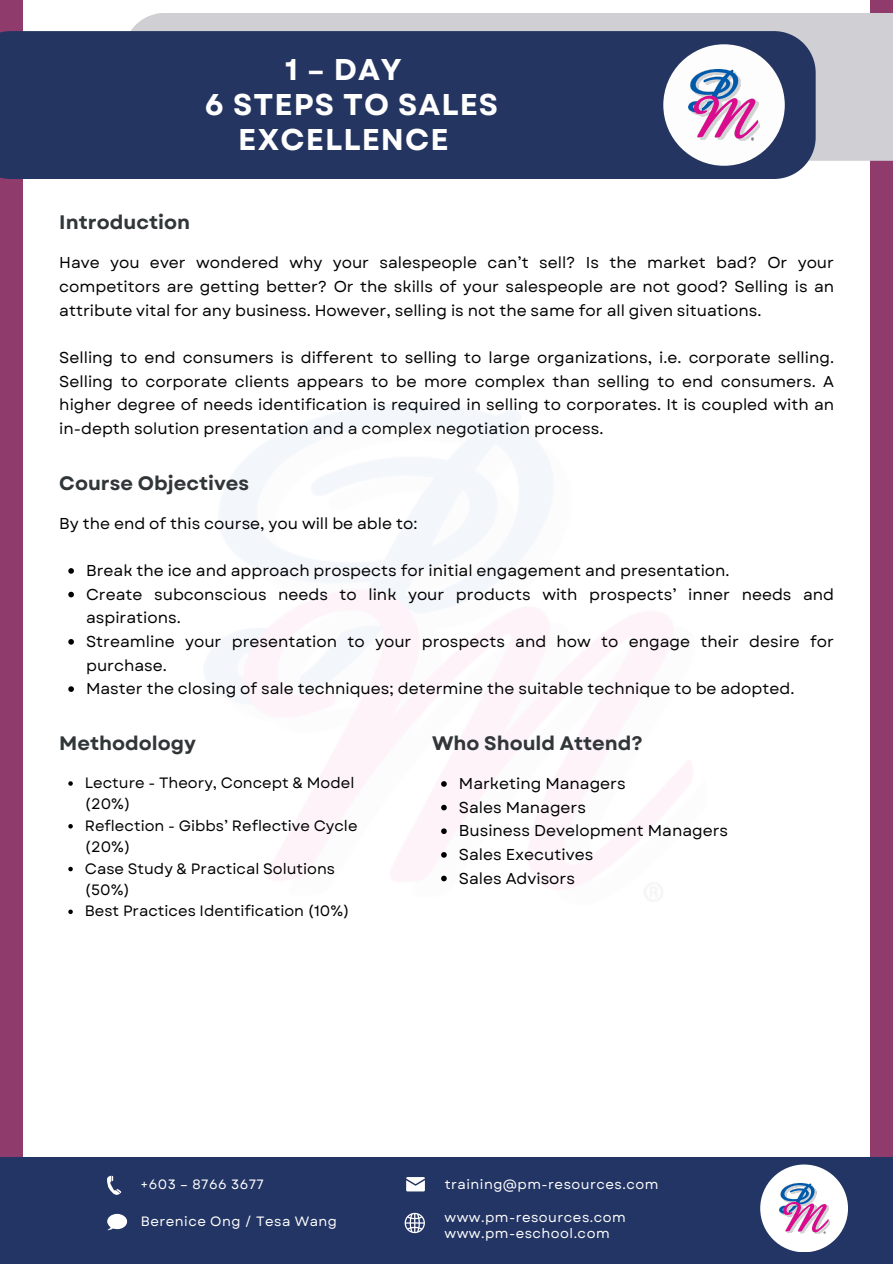
<style>
.page{position:relative;width:893px;height:1264px;background:#fff}
.page>*{position:absolute;margin:0;border:0;box-sizing:border-box;transform-origin:0 0}
.t1{font:700 30px/34.8px "Garet";letter-spacing:.035em;color:#fff;text-align:center}
.t2{font:700 19.5px "Garet";color:#313638}
.t3{font:15.75px/23.7px "Garet";color:#000;text-align:justify}
.t4{font:15px/21.3px "Garet";color:#000}
.t5{font:13.5px "Garet";letter-spacing:.035em;color:#fff}
</style>
<div class="page">
<div style="left:0;top:0;width:892px;height:1156px;background:#8f3c6d"></div>
<div style="left:23px;top:0;width:846px;height:1214px;background:#fff"></div>
<div style="left:131px;top:13px;width:761px;height:148px;background:#d0d0d4"></div>
<div style="left:0;top:31px;width:815px;height:148px;background:#233560"></div>
<img style="left:204px;top:404px;width:488px;height:498px">
<div style="left:663px;top:44px;width:121px;height:122px;background:#fdfdfd;border-radius:50%"></div>
<img style="left:688px;top:70px;width:71px;height:70px">
<svg style="left:68px;top:568px;width:6px;height:5px"></svg>
<svg style="left:68px;top:591px;width:6px;height:6px"></svg>
<svg style="left:68px;top:639px;width:6px;height:5px"></svg>
<svg style="left:68px;top:686px;width:6px;height:6px"></svg>
<svg style="left:68px;top:781px;width:5px;height:4px"></svg>
<svg style="left:68px;top:824px;width:5px;height:4px"></svg>
<svg style="left:68px;top:866px;width:5px;height:5px"></svg>
<svg style="left:68px;top:909px;width:5px;height:5px"></svg>
<svg style="left:441px;top:781px;width:5px;height:5px"></svg>
<svg style="left:441px;top:804px;width:5px;height:6px"></svg>
<svg style="left:441px;top:828px;width:5px;height:6px"></svg>
<svg style="left:441px;top:852px;width:5px;height:5px"></svg>
<svg style="left:441px;top:875px;width:5px;height:6px"></svg>
<div style="left:0;top:1156px;width:892px;height:107px;background:#233564"></div>
<svg style="left:107px;top:1175px;width:14px;height:19px"></svg>
<svg style="left:107px;top:1213px;width:20px;height:17px"></svg>
<svg style="left:406px;top:1177px;width:19px;height:14px"></svg>
<svg style="left:404px;top:1212px;width:21px;height:21px"></svg>
<div style="left:760px;top:1164px;width:87px;height:88px;background:#fff;border-radius:50%"></div>
<img style="left:779px;top:1183px;width:50px;height:50px">
<p class="t1" style="left:285px;top:52px;width:118px">1 – DAY</p>
<p class="t1" style="left:205px;top:87px;width:295px">6 STEPS TO SALES<br>EXCELLENCE</p>
<p class="t2" style="left:59px;top:208px;width:132px">Introduction</p>
<p class="t3" style="left:59px;top:251px;width:776px">Have you ever wondered why your salespeople can’t sell? Is the market bad? Or your competitors are getting better? Or the skills of your salespeople are not good? Selling is an attribute vital for any business. However, selling is not the same for all given situations.</p>
<p class="t3" style="left:59px;top:346px;width:776px">Selling to end consumers is different to selling to large organizations, i.e. corporate selling.<br>Selling to corporate clients appears to be more complex than selling to end consumers. A higher degree of needs identification is required in selling to corporates. It is coupled with an in-depth solution presentation and a complex negotiation process.</p>
<p class="t2" style="left:59px;top:469px;width:191px">Course Objectives</p>
<p class="t3" style="left:59px;top:511px;width:359px">By the end of this course, you will be able to:</p>
<p class="t3" style="left:86px;top:558px;width:645px">Break the ice and approach prospects for initial engagement and presentation.</p>
<p class="t3" style="left:86px;top:582px;width:749px">Create subconscious needs to link your products with prospects’ inner needs and aspirations.</p>
<p class="t3" style="left:86px;top:629px;width:749px">Streamline your presentation to your prospects and how to engage their desire for purchase.</p>
<p class="t3" style="left:86px;top:677px;width:709px">Master the closing of sale techniques; determine the suitable technique to be adopted.</p>
<p class="t2" style="left:59px;top:729px;width:138px">Methodology</p>
<p class="t4" style="left:85px;top:772px;width:271px">Lecture - Theory, Concept &amp; Model (20%)</p>
<p class="t4" style="left:85px;top:815px;width:274px">Reflection - Gibbs’ Reflective Cycle (20%)</p>
<p class="t4" style="left:85px;top:857px;width:252px">Case Study &amp; Practical Solutions (50%)</p>
<p class="t4" style="left:85px;top:900px;width:266px">Best Practices Identification (10%)</p>
<p class="t2" style="left:432px;top:729px;width:212px">Who Should Attend?</p>
<p class="t3" style="left:459px;top:771px;width:168px">Marketing Managers</p>
<p class="t3" style="left:459px;top:795px;width:129px">Sales Managers</p>
<p class="t3" style="left:459px;top:819px;width:271px">Business Development Managers</p>
<p class="t3" style="left:459px;top:842px;width:136px">Sales Executives</p>
<p class="t3" style="left:459px;top:866px;width:118px">Sales Advisors</p>
<p class="t5" style="left:140px;top:1174px;width:125px">+603 – 8766 3677</p>
<p class="t5" style="left:141px;top:1211px;width:198px">Berenice Ong / Tesa Wang</p>
<p class="t5" style="left:444px;top:1174px;width:215px">training@pm-resources.com</p>
<p class="t5" style="left:444px;top:1207px;width:183px">www.pm-resources.com</p>
<p class="t5" style="left:444px;top:1223px;width:167px">www.pm-eschool.com</p>
</div>
